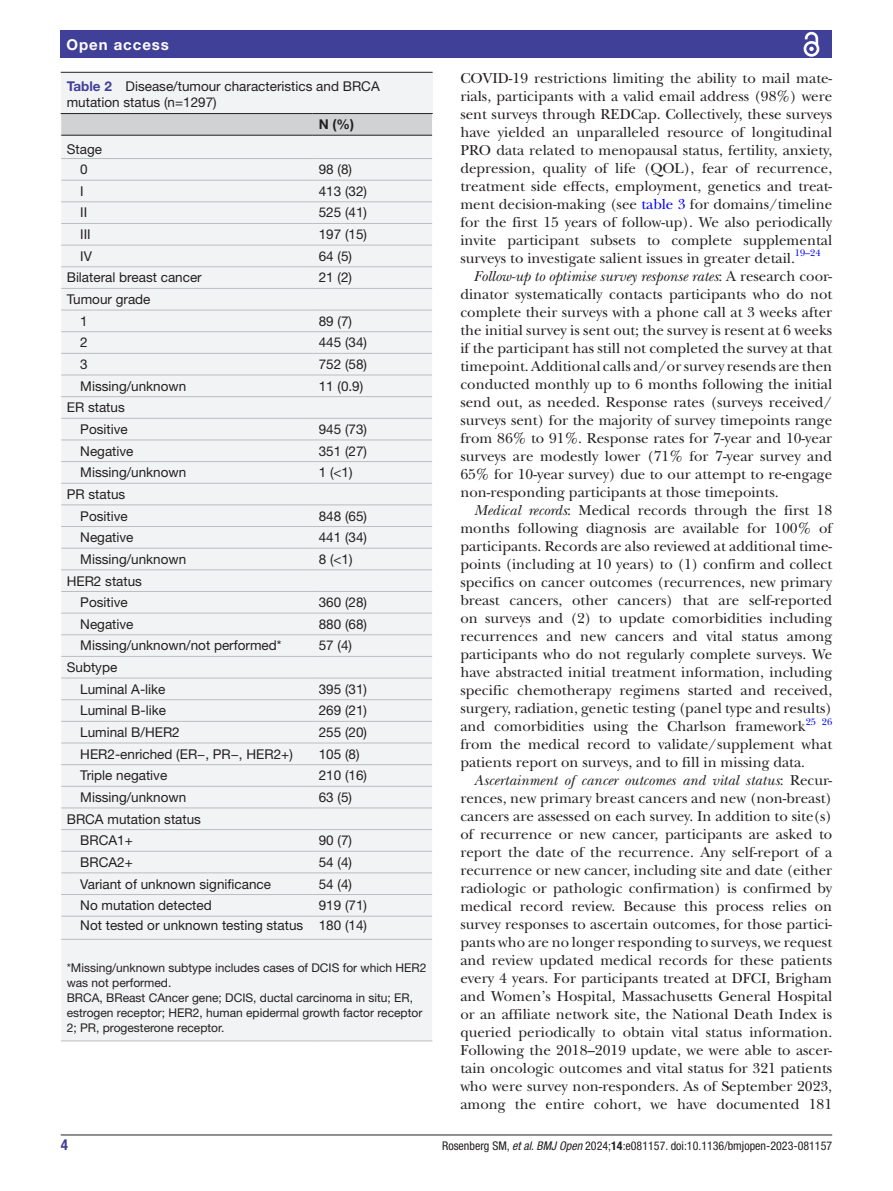
<style>
.page{position:relative;width:893px;height:1191px;background:#fff}
.page>*{position:absolute;margin:0;border:0;box-sizing:border-box;transform-origin:0 0}
.t1{font:15px/18px "New Baskerville";color:#231f20;text-align:justify}
.t2{font:700 15px "Helvetica Neue LT Std";letter-spacing:.065em;color:#fff}
.t3{font:700 condensed 15px "Helvetica Neue LT Std";color:#414099}
.t4{font:13.5px/21.6px "Helvetica Neue LT Std";color:#231f20}
.t5{font:700 13.5px "Helvetica Neue LT Std";color:#231f20}
.t6{font:12px/15px "Helvetica Neue LT Std";color:#231f20}
.t7{font:condensed 12px "Helvetica Neue LT Std";color:#231f20}
.t8{font:9.9px "New Baskerville";color:#00f}
.s1{font-weight:700;color:#414099}
.s2{color:#00f}
.s3{font-style:italic}
.s4{font-weight:700}
</style>
<div class="page">
<hr style="left:61px;top:1134px;width:771px;height:1px;background:#231f20">
<div style="left:61px;top:31px;width:771px;height:27px;background:#414099"></div>
<svg style="left:803px;top:31px;width:17px;height:26px"></svg>
<div style="left:61px;top:73px;width:372px;height:968px;background:#f2f3f4"></div>
<hr style="left:61px;top:72px;width:372px;height:1px;background:#231f20">
<hr style="left:61px;top:113px;width:252px;height:1px;background:#231f20">
<hr style="left:313px;top:113px;width:120px;height:1px;background:#231f20">
<hr style="left:313px;top:939px;width:119px;height:1px;background:#bcbdc0">
<hr style="left:61px;top:939px;width:252px;height:1px;background:#bcbdc0">
<hr style="left:61px;top:1040px;width:252px;height:1px;background:#bcbdc0">
<hr style="left:313px;top:1040px;width:120px;height:1px;background:#bcbdc0">
<svg style="left:61px;top:114px;width:372px;height:824px"></svg>
<hr style="left:432px;top:939px;width:1px;height:101px;background:#fff">
<p class="t2" style="left:66px;top:35px;width:104px">Open access</p>
<p class="t4" style="left:67px;top:77px;width:315px;line-height:16.5px"><span class="s1">Table 2</span> Disease/tumour characteristics and BRCA mutation status (n=1297)</p>
<p class="t5" style="left:319px;top:116px;width:37px">N (%)</p>
<p class="t4" style="left:67px;top:139px;width:37px;line-height:20.1px;text-align:center">Stage<br>0</p>
<p class="t4" style="left:319px;top:158px;width:35px">98 (8)</p>
<p class="t4" style="left:80px;top:180px;width:5px">I</p>
<p class="t4" style="left:319px;top:180px;width:50px">413 (32)</p>
<p class="t4" style="left:80px;top:202px;width:8px">II</p>
<p class="t4" style="left:319px;top:202px;width:50px">525 (41)</p>
<p class="t4" style="left:80px;top:223px;width:12px">III</p>
<p class="t4" style="left:319px;top:223px;width:50px">197 (15)</p>
<p class="t4" style="left:80px;top:245px;width:13px">IV</p>
<p class="t4" style="left:319px;top:245px;width:35px">64 (5)</p>
<p class="t4" style="left:67px;top:267px;width:136px">Bilateral breast cancer</p>
<p class="t4" style="left:319px;top:267px;width:35px">21 (2)</p>
<p class="t4" style="left:80px;top:288px;width:72px;text-indent:-14px">Tumour grade<br>1</p>
<p class="t4" style="left:319px;top:310px;width:35px">89 (7)</p>
<p class="t4" style="left:80px;top:331px;width:9px">2</p>
<p class="t4" style="left:319px;top:331px;width:50px">445 (34)</p>
<p class="t4" style="left:80px;top:353px;width:9px">3</p>
<p class="t4" style="left:319px;top:353px;width:50px">752 (58)</p>
<p class="t4" style="left:80px;top:375px;width:108px">Missing/unknown</p>
<p class="t4" style="left:319px;top:375px;width:46px">11 (0.9)</p>
<p class="t4" style="left:67px;top:396px;width:62px;text-align:right">ER status<br>Positive</p>
<p class="t4" style="left:319px;top:418px;width:50px">945 (73)</p>
<p class="t4" style="left:80px;top:440px;width:55px">Negative</p>
<p class="t4" style="left:319px;top:440px;width:50px">351 (27)</p>
<p class="t4" style="left:80px;top:461px;width:108px">Missing/unknown</p>
<p class="t4" style="left:319px;top:461px;width:35px">1 (&lt;1)</p>
<p class="t4" style="left:67px;top:483px;width:62px;text-align:right">PR status<br>Positive</p>
<p class="t4" style="left:319px;top:505px;width:50px">848 (65)</p>
<p class="t4" style="left:80px;top:526px;width:55px">Negative</p>
<p class="t4" style="left:319px;top:526px;width:50px">441 (34)</p>
<p class="t4" style="left:80px;top:548px;width:108px">Missing/unknown</p>
<p class="t4" style="left:319px;top:548px;width:35px">8 (&lt;1)</p>
<p class="t4" style="left:67px;top:570px;width:77px;text-align:center">HER2 status<br>Positive</p>
<p class="t4" style="left:319px;top:591px;width:50px">360 (28)</p>
<p class="t4" style="left:80px;top:613px;width:55px">Negative</p>
<p class="t4" style="left:319px;top:613px;width:50px">880 (68)</p>
<p class="t4" style="left:80px;top:634px;width:203px">Missing/unknown/not performed*</p>
<p class="t4" style="left:319px;top:634px;width:35px">57 (4)</p>
<p class="t4" style="left:80px;top:656px;width:87px;text-indent:-14px">Subtype<br>Luminal A-like</p>
<p class="t4" style="left:319px;top:678px;width:50px">395 (31)</p>
<p class="t4" style="left:80px;top:699px;width:87px">Luminal B-like</p>
<p class="t4" style="left:319px;top:699px;width:50px">269 (21)</p>
<p class="t4" style="left:80px;top:721px;width:101px">Luminal B/HER2</p>
<p class="t4" style="left:319px;top:721px;width:50px">255 (20)</p>
<p class="t4" style="left:80px;top:743px;width:214px">HER2-enriched (ER−, PR−, HER2+)</p>
<p class="t4" style="left:319px;top:743px;width:42px">105 (8)</p>
<p class="t4" style="left:80px;top:764px;width:89px">Triple negative</p>
<p class="t4" style="left:319px;top:764px;width:50px">210 (16)</p>
<p class="t4" style="left:80px;top:786px;width:108px">Missing/unknown</p>
<p class="t4" style="left:319px;top:786px;width:35px">63 (5)</p>
<p class="t4" style="left:80px;top:808px;width:122px;text-indent:-14px">BRCA mutation status<br>BRCA1+</p>
<p class="t4" style="left:319px;top:829px;width:35px">90 (7)</p>
<p class="t4" style="left:80px;top:851px;width:54px">BRCA2+</p>
<p class="t4" style="left:319px;top:851px;width:35px">54 (4)</p>
<p class="t4" style="left:80px;top:872px;width:192px">Variant of unknown significance</p>
<p class="t4" style="left:319px;top:872px;width:35px">54 (4)</p>
<p class="t4" style="left:80px;top:894px;width:133px">No mutation detected</p>
<p class="t4" style="left:80px;top:895px;width:288px;line-height:20.1px;text-align:right">919 (71)<br>Not tested or unknown testing status 180 (14)</p>
<p class="t6" style="left:67px;top:960px;width:361px">*Missing/unknown subtype includes cases of DCIS for which HER2 was not performed.<br>BRCA, BReast CAncer gene; DCIS, ductal carcinoma in situ; ER, estrogen receptor; HER2, human epidermal growth factor receptor 2; PR, progesterone receptor.</p>
<p class="t1" style="left:460px;top:69px;width:373px">COVID-19 restrictions limiting the ability to mail mate&shy;rials, participants with a valid email address (98%) were sent surveys through REDCap. Collectively, these surveys have yielded an unparalleled resource of longitudinal PRO data related to menopausal status, fertility, anxiety, depression, quality of life (QOL), fear of recurrence, treatment side effects, employment, genetics and treat&shy;ment decision-making (see <span class="s2">table 3</span> for domains/timeline for the first 15 years of follow-up). We also periodically invite participant subsets to complete supplemental surveys to investigate salient issues in greater detail.</p>
<p class="t8" style="left:795px;top:247px;width:27px">19–24</p>
<p class="t1" style="left:460px;top:267px;width:373px;text-indent:14px"><span class="s3">Follow-up to optimise survey response rates</span>: A research coor&shy;dinator systematically contacts participants who do not complete their surveys with a phone call at 3 weeks after the initial survey is sent out; the survey is resent at 6 weeks if the participant has still not completed the survey at that timepoint. Additional calls and/or survey resends are then conducted monthly up to 6 months following the initial send out, as needed. Response rates (surveys received/ surveys sent) for the majority of survey timepoints range from 86% to 91%. Response rates for 7-year and 10-year surveys are modestly lower (71% for 7-year survey and 65% for 10-year survey) due to our attempt to re-engage non-responding participants at those timepoints.</p>
<p class="t1" style="left:460px;top:501px;width:373px;text-indent:14px"><span class="s3">Medical records</span>: Medical records through the first 18 months following diagnosis are available for 100% of participants. Records are also reviewed at additional time&shy;points (including at 10 years) to (1) confirm and collect specifics on cancer outcomes (recurrences, new primary breast cancers, other cancers) that are self-reported on surveys and (2) to update comorbidities including recurrences and new cancers and vital status among participants who do not regularly complete surveys. We have abstracted initial treatment information, including specific chemotherapy regimens started and received, surgery, radiation, genetic testing (panel type and results) and comorbidities using the Charlson framework</p>
<p class="t8" style="left:806px;top:715px;width:28px">25 26</p>
<p class="t1" style="left:460px;top:735px;width:373px">from the medical record to validate/supplement what patients report on surveys, and to fill in missing data.</p>
<p class="t1" style="left:460px;top:771px;width:373px;text-indent:14px"><span class="s3">Ascertainment of cancer outcomes and vital status</span>: Recur&shy;rences, new primary breast cancers and new (non-breast) cancers are assessed on each survey. In addition to site(s) of recurrence or new cancer, participants are asked to report the date of the recurrence. Any self-report of a recurrence or new cancer, including site and date (either radiologic or pathologic confirmation) is confirmed by medical record review. Because this process relies on survey responses to ascertain outcomes, for those partici&shy;pants who are no longer responding to surveys, we request and review updated medical records for these patients every 4 years. For participants treated at DFCI, Brigham and Women’s Hospital, Massachusetts General Hospital or an affiliate network site, the National Death Index is queried periodically to obtain vital status information.<br>Following the 2018–2019 update, we were able to ascer&shy;tain oncologic outcomes and vital status for 321 patients who were survey non-responders. As of September 2023, among the entire cohort, we have documented 181</p>
<p class="t3" style="left:61px;top:1135px;width:9px">4</p>
<p class="t7" style="left:442px;top:1138px;width:392px">Rosenberg SM, <span class="s3">et al</span>. <span class="s3">BMJ Open</span> 2024;<span class="s4">14</span>:e081157. doi:10.1136/bmjopen-2023-081157</p>
</div>
